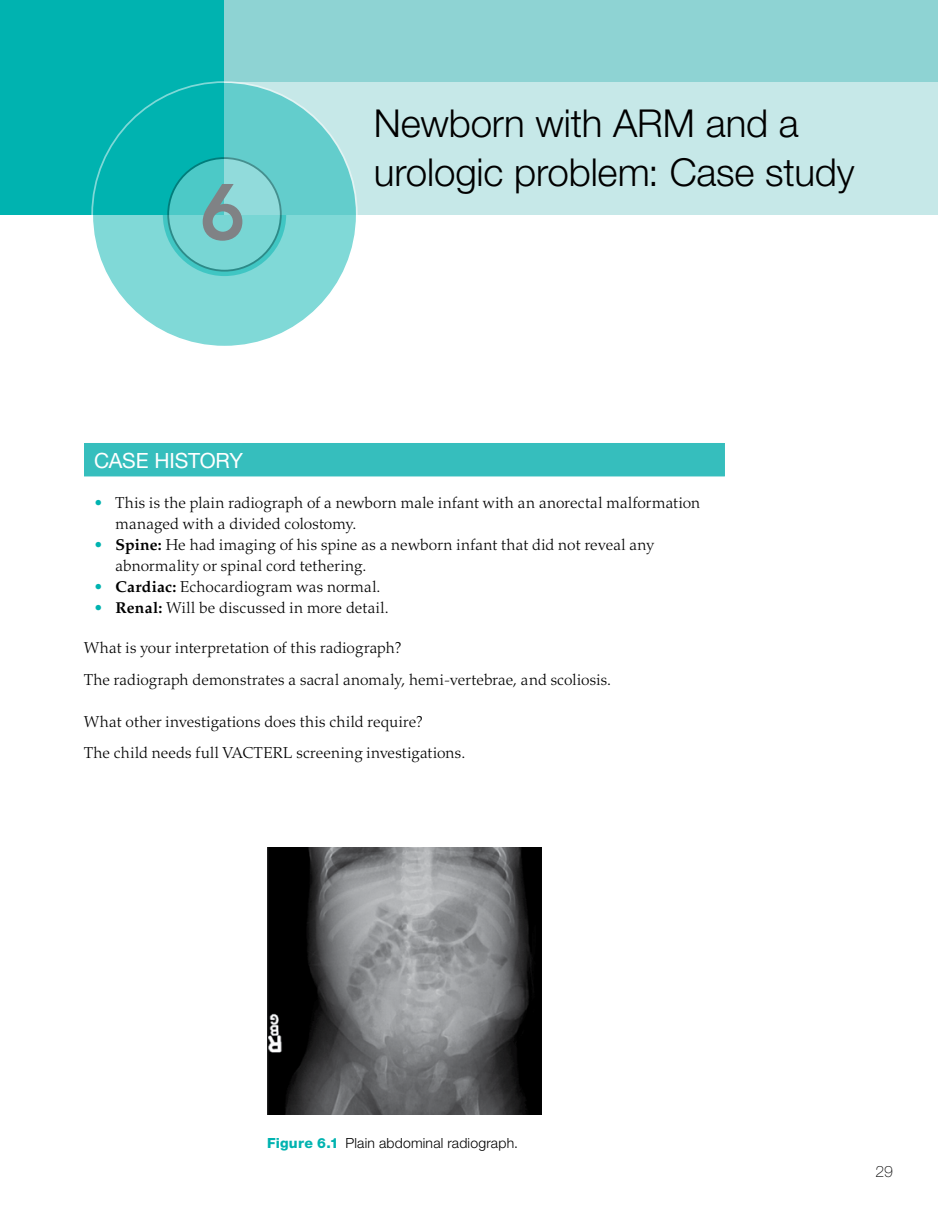
<style>
.page{position:relative;width:938px;height:1221px;background:#fff}
.page>*{position:absolute;margin:0;border:0;box-sizing:border-box;transform-origin:0 0}
.CN{font:800 78.75px "Avenir LT Std";color:#808285}
.CT{font:300 38.5px/49px "Helvetica Neue LT Std";letter-spacing:-.005em;color:#000}
._1{font:21px "Helvetica Neue LT Std";letter-spacing:-.01em;color:#fff}
.T1{font:300 15.75px/21px "Palatino LT Std";letter-spacing:.01em;color:#000}
.Folio_Drop{font:100 15.75px "Helvetica Neue LT Std";color:#000}
.FC{font:300 14px "Helvetica Neue LT Std";letter-spacing:.015em;color:#000}
.s1{color:#00b3b0}
.s2{font-weight:700}
.s3{font-weight:800;color:#00b3b0}
</style>
<div class="page">
<div style="left:0;top:0;width:224px;height:214px;background:#00b3b0"></div>
<div style="left:224px;top:0;width:714px;height:214px;background:#8ed3d3"></div>
<div style="left:224px;top:82px;width:714px;height:132px;background:#c6e8e8"></div>
<svg style="left:92px;top:82px;width:265px;height:264px"></svg>
<svg style="left:168px;top:158px;width:113px;height:113px;background:#71d1d0"></svg>
<div style="left:167px;top:157px;width:115px;height:114px;border:2px solid #000;border-radius:50%"></div>
<div style="left:84px;top:443px;width:640px;height:33px;background:#36bebd"></div>
<img style="left:268px;top:847px;width:273px;height:267px">
<p class="CN" style="left:199px;top:166px;width:48px">6</p>
<p class="CT" style="left:374px;top:98px;width:482px">Newborn with ARM and a urologic problem: Case study</p>
<p class="_1" style="left:94px;top:447px;width:151px">CASE HISTORY</p>
<p class="T1" style="left:116px;top:492px;width:586px;text-indent:-21px"><span class="s1">•</span> This is the plain radiograph of a newborn male infant with an anorectal malformation managed with a divided colostomy.</p>
<p class="T1" style="left:116px;top:534px;width:540px;text-indent:-21px"><span class="s1">•</span> <span class="s2">Spine:</span> He had imaging of his spine as a newborn infant that did not reveal any abnormality or spinal cord tethering.</p>
<p class="T1" style="left:94px;top:576px;width:287px"><span class="s1">•</span> <span class="s2">Cardiac:</span> Echocardiogram was normal.</p>
<p class="T1" style="left:94px;top:597px;width:295px"><span class="s1">•</span> <span class="s2">Renal:</span> Will be discussed in more detail.</p>
<p class="T1" style="left:84px;top:637px;width:319px">What is your interpretation of this radiograph?</p>
<p class="T1" style="left:84px;top:669px;width:528px">The radiograph demonstrates a sacral anomaly, hemi-vertebrae, and scoliosis.</p>
<p class="T1" style="left:84px;top:711px;width:340px">What other investigations does this child require?</p>
<p class="T1" style="left:84px;top:742px;width:383px">The child needs full VACTERL screening investigations.</p>
<p class="FC" style="left:267px;top:1134px;width:252px"><span class="s3">Figure 6.1</span> Plain abdominal radiograph.</p>
<p class="Folio_Drop" style="left:875px;top:1161px;width:19px">29</p>
</div>
